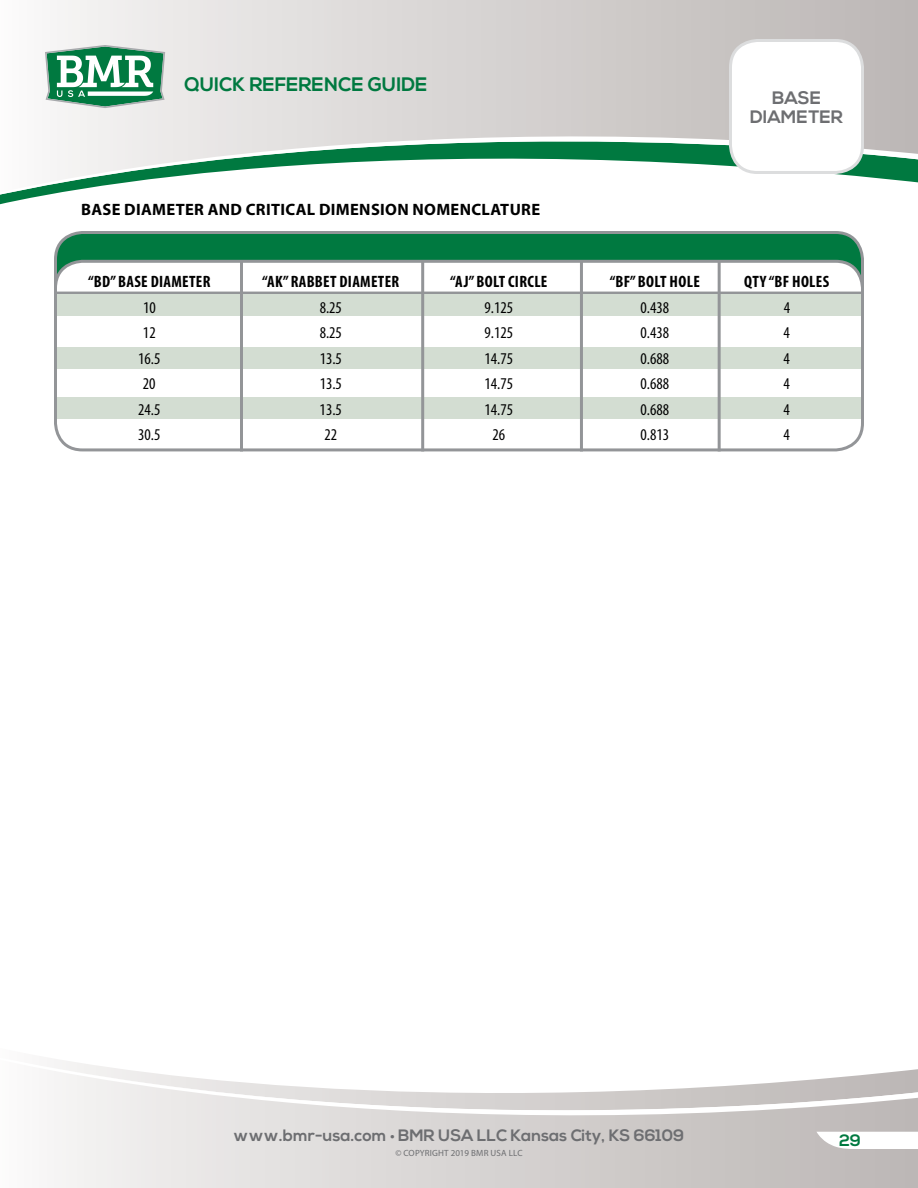
<style>
.page{position:relative;width:918px;height:1188px;background:#fff}
.page>*{position:absolute;margin:0;border:0;box-sizing:border-box;transform-origin:0 0}
.t1{font:700 19.5px "Nexa";color:#007940}
.t2{font:700 18px/19.5px "Nexa";color:#6d6e71;text-align:center}
.t3{font:condensed 16.5px "Myriad Pro";color:#000}
.t4{font:700 condensed 16.5px "Myriad Pro";letter-spacing:.02em;color:#000}
.t5{font:700 16.5px "Myriad Pro";letter-spacing:.02em;color:#000}
.t6{font:700 16.5px "Nexa";color:#6d6e71}
.t7{font:700 16.5px "Nexa";color:#007940}
.t8{font:9px "Myriad Pro";letter-spacing:.02em;color:#6d6e71}
.s1{font-family:"Myriad Pro";font-weight:400}
</style>
<div class="page">
<svg style="left:54px;top:1157px;width:864px;height:31px;background:#d7d3d2"></svg>
<svg style="left:54px;top:1059px;width:864px;height:98px"></svg>
<svg style="left:57px;top:0;width:861px;height:95px;background:#d6d3d2"></svg>
<svg style="left:0;top:95px;width:918px;height:104px"></svg>
<svg style="left:816px;top:1132px;width:102px;height:17px"></svg>
<div style="left:730px;top:40px;width:132px;height:132px;background:#fff;border-radius:27px"></div>
<div style="left:729px;top:39px;width:135px;height:135px;border:3px solid #dcddde;border-radius:27px"></div>
<svg style="left:45px;top:45px;width:120px;height:63px"></svg>
<div style="left:56px;top:232px;width:806px;height:87px;background:#007940;border-radius:27px"></div>
<div style="left:54px;top:231px;width:810px;height:89px;border:3px solid #939598;border-radius:27px"></div>
<div style="left:56px;top:261px;width:806px;height:189px;background:#fff;border-radius:27px"></div>
<div style="left:54px;top:260px;width:810px;height:191px;border:3px solid #939598;border-radius:27px"></div>
<hr style="left:54px;top:292px;width:810px;height:3px;background:#939598">
<div style="left:57px;top:295px;width:804px;height:21px;background:#d3ddd2"></div>
<div style="left:57px;top:347px;width:804px;height:22px;background:#d3ddd2"></div>
<div style="left:57px;top:397px;width:804px;height:22px;background:#d3ddd2"></div>
<hr style="left:240px;top:262px;width:3px;height:189px;background:#939598">
<hr style="left:421px;top:262px;width:3px;height:189px;background:#939598">
<hr style="left:580px;top:262px;width:3px;height:189px;background:#939598">
<hr style="left:718px;top:262px;width:3px;height:189px;background:#939598">
<p class="t1" style="left:184px;top:73px;width:244px">QUICK REFERENCE GUIDE</p>
<p class="t5" style="left:81px;top:199px;width:461px">BASE DIAMETER AND CRITICAL DIMENSION NOMENCLATURE</p>
<p class="t2" style="left:750px;top:88px;width:94px">BASE<br>DIAMETER</p>
<p class="t4" style="left:88px;top:271px;width:124px">“BD” BASE DIAMETER</p>
<p class="t4" style="left:262px;top:271px;width:139px">“AK” RABBET DIAMETER</p>
<p class="t4" style="left:450px;top:271px;width:99px">“AJ” BOLT CIRCLE</p>
<p class="t4" style="left:610px;top:271px;width:92px">“BF” BOLT HOLE</p>
<p class="t4" style="left:744px;top:271px;width:86px">QTY “BF HOLES</p>
<p class="t3" style="left:143px;top:297px;width:14px">10</p>
<p class="t3" style="left:320px;top:297px;width:24px">8.25</p>
<p class="t3" style="left:485px;top:297px;width:30px">9.125</p>
<p class="t3" style="left:641px;top:297px;width:30px">0.438</p>
<p class="t3" style="left:784px;top:297px;width:8px">4</p>
<p class="t3" style="left:143px;top:323px;width:14px">12</p>
<p class="t3" style="left:320px;top:323px;width:24px">8.25</p>
<p class="t3" style="left:485px;top:323px;width:30px">9.125</p>
<p class="t3" style="left:641px;top:323px;width:30px">0.438</p>
<p class="t3" style="left:784px;top:323px;width:8px">4</p>
<p class="t3" style="left:138px;top:348px;width:24px">16.5</p>
<p class="t3" style="left:320px;top:348px;width:24px">13.5</p>
<p class="t3" style="left:485px;top:348px;width:30px">14.75</p>
<p class="t3" style="left:641px;top:348px;width:30px">0.688</p>
<p class="t3" style="left:784px;top:348px;width:8px">4</p>
<p class="t3" style="left:143px;top:374px;width:14px">20</p>
<p class="t3" style="left:320px;top:374px;width:24px">13.5</p>
<p class="t3" style="left:484px;top:374px;width:30px">14.75</p>
<p class="t3" style="left:640px;top:374px;width:30px">0.688</p>
<p class="t3" style="left:784px;top:374px;width:8px">4</p>
<p class="t3" style="left:138px;top:399px;width:24px">24.5</p>
<p class="t3" style="left:320px;top:399px;width:24px">13.5</p>
<p class="t3" style="left:484px;top:399px;width:30px">14.75</p>
<p class="t3" style="left:640px;top:399px;width:30px">0.688</p>
<p class="t3" style="left:784px;top:399px;width:8px">4</p>
<p class="t3" style="left:138px;top:425px;width:24px">30.5</p>
<p class="t3" style="left:324px;top:425px;width:14px">22</p>
<p class="t3" style="left:492px;top:425px;width:14px">26</p>
<p class="t3" style="left:640px;top:425px;width:30px">0.813</p>
<p class="t3" style="left:784px;top:425px;width:8px">4</p>
<p class="t6" style="left:234px;top:1126px;width:452px">www.bmr-usa.com <span class="s1">•</span> BMR USA LLC Kansas City, KS 66109</p>
<p class="t8" style="left:395px;top:1147px;width:129px">© COPYRIGHT 2019 BMR USA LLC</p>
<p class="t7" style="left:839px;top:1130px;width:23px">29</p>
</div>
